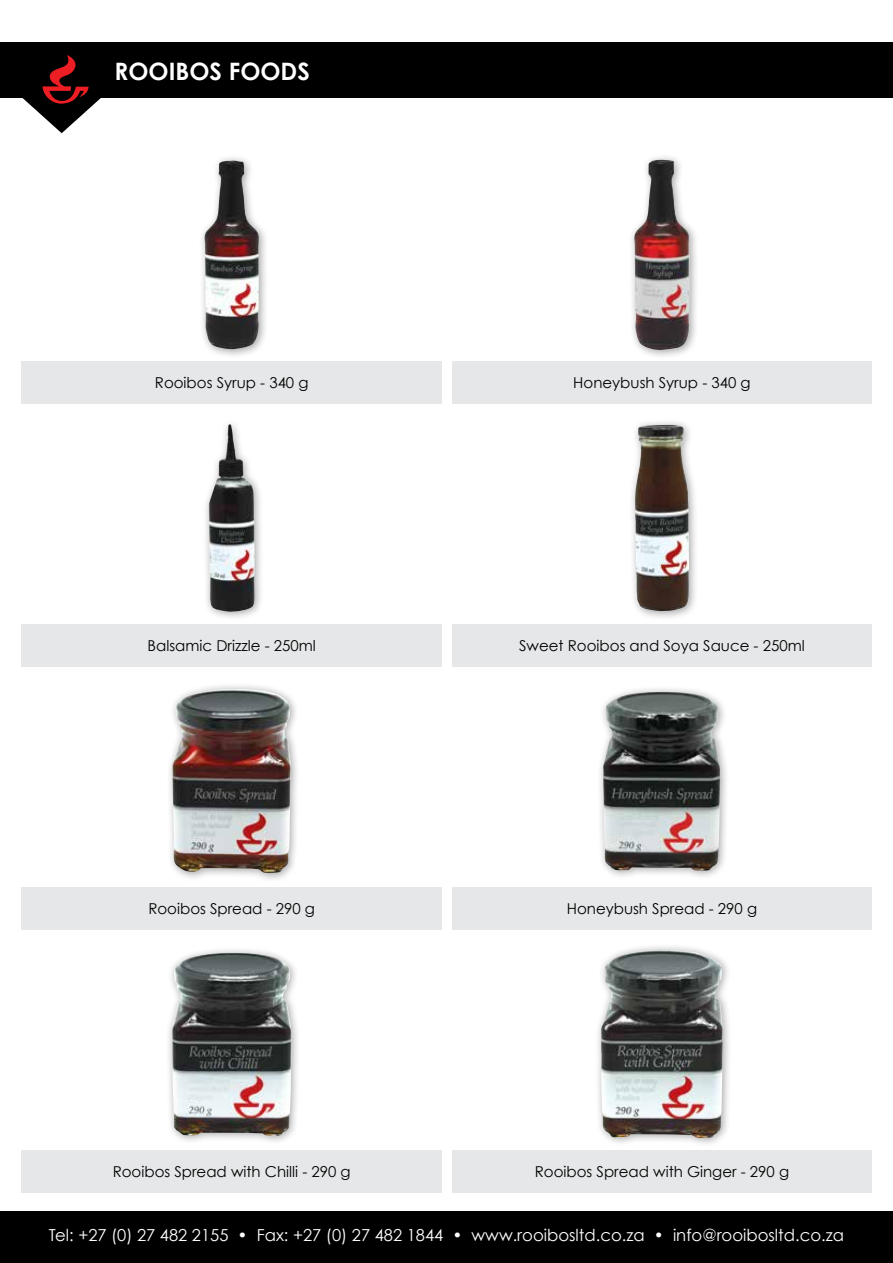
<style>
.page{position:relative;width:893px;height:1263px;background:#fff}
.page>*{position:absolute;margin:0;border:0;box-sizing:border-box;transform-origin:0 0}
.t1{font:700 24px "Century Gothic";color:#fff}
.t2{font:16.5px "Century Gothic";color:#fff}
.t3{font:15px "Century Gothic";color:#000}
</style>
<div class="page">
<div style="left:0;top:1212px;width:893px;height:51px;background:#000"></div>
<div style="left:0;top:43px;width:893px;height:55px;background:#000"></div>
<svg style="left:22px;top:55px;width:79px;height:78px"></svg>
<div style="left:198px;top:154px;width:71px;height:205px;background:#000;opacity:.35"></div>
<img style="left:204px;top:160px;width:56px;height:190px">
<div style="left:21px;top:361px;width:421px;height:42px;background:#e6e7e8"></div>
<div style="left:628px;top:153px;width:71px;height:206px;background:#000;opacity:.35"></div>
<img style="left:633px;top:160px;width:57px;height:191px">
<div style="left:452px;top:361px;width:420px;height:42px;background:#e6e7e8"></div>
<div style="left:202px;top:418px;width:62px;height:203px;background:#000;opacity:.35"></div>
<img style="left:208px;top:424px;width:48px;height:188px">
<div style="left:21px;top:624px;width:421px;height:42px;background:#e6e7e8"></div>
<div style="left:628px;top:418px;width:70px;height:203px;background:#000;opacity:.35"></div>
<img style="left:634px;top:425px;width:56px;height:186px">
<div style="left:452px;top:624px;width:420px;height:42px;background:#e6e7e8"></div>
<div style="left:166px;top:683px;width:134px;height:199px;background:#000;opacity:.35"></div>
<img style="left:171px;top:689px;width:121px;height:185px">
<div style="left:21px;top:887px;width:421px;height:42px;background:#e6e7e8"></div>
<div style="left:597px;top:685px;width:133px;height:195px;background:#000;opacity:.35"></div>
<img style="left:603px;top:691px;width:118px;height:180px">
<div style="left:452px;top:887px;width:420px;height:42px;background:#e6e7e8"></div>
<div style="left:165px;top:946px;width:136px;height:199px;background:#000;opacity:.35"></div>
<img style="left:172px;top:952px;width:120px;height:184px">
<div style="left:21px;top:1150px;width:421px;height:43px;background:#e6e7e8"></div>
<div style="left:594px;top:943px;width:138px;height:204px;background:#000;opacity:.35"></div>
<img style="left:601px;top:950px;width:122px;height:188px">
<div style="left:452px;top:1150px;width:420px;height:43px;background:#e6e7e8"></div>
<h1 class="t1" style="left:115px;top:56px;width:197px">ROOIBOS FOODS</h1>
<p class="t3" style="left:155px;top:373px;width:155px">Rooibos Syrup - 340 g</p>
<p class="t3" style="left:573px;top:373px;width:179px">Honeybush Syrup - 340 g</p>
<p class="t3" style="left:148px;top:636px;width:170px">Balsamic Drizzle - 250ml</p>
<p class="t3" style="left:519px;top:636px;width:287px">Sweet Rooibos and Soya Sauce - 250ml</p>
<p class="t3" style="left:148px;top:899px;width:168px">Rooibos Spread - 290 g</p>
<p class="t3" style="left:567px;top:899px;width:192px">Honeybush Spread - 290 g</p>
<p class="t3" style="left:113px;top:1162px;width:240px">Rooibos Spread with Chilli - 290 g</p>
<p class="t3" style="left:535px;top:1162px;width:256px">Rooibos Spread with Ginger - 290 g</p>
<p class="t2" style="left:49px;top:1225px;width:796px">Tel: +27 (0) 27 482 2155 • Fax: +27 (0) 27 482 1844 • www.rooibosltd.co.za • info@rooibosltd.co.za</p>
</div>
